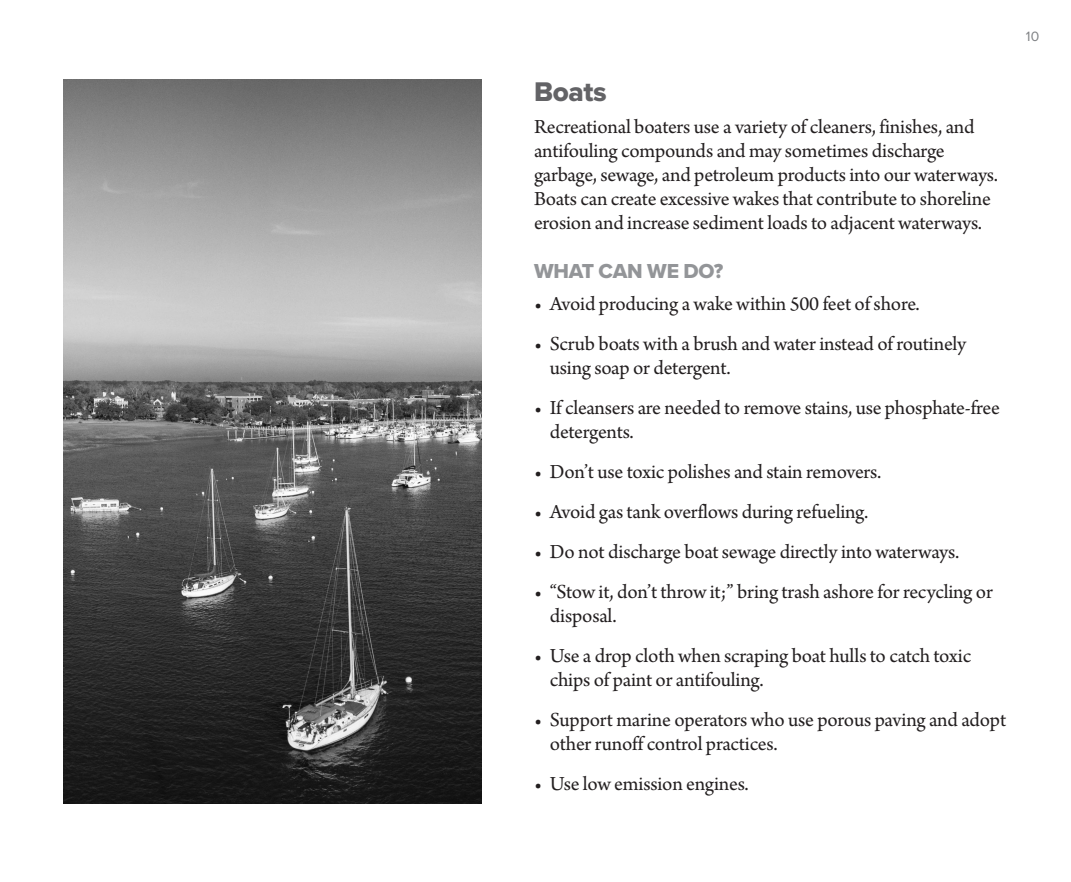
<style>
.page{position:relative;width:1071px;height:882px;background:#fff}
.page>*{position:absolute;margin:0;border:0;box-sizing:border-box;transform-origin:0 0}
.Headlines_for_TOC{font:28px "Proxima Nova Extrabld";letter-spacing:-.015em;color:#636366}
.Body_text{font:21px/24.2px "Arno Pro";letter-spacing:-.01em;color:#231f20}
.Headline_2{font:21px "Proxima Nova Extrabld";letter-spacing:-.015em;color:#939598}
.t1{font:14px "Proxima Nova";color:#808285}
</style>
<div class="page">
<img style="left:63px;top:79px;width:418px;height:724px">
<p class="Headlines_for_TOC" style="left:534px;top:71px;width:74px">Boats</p>
<p class="Body_text" style="left:534px;top:116px;width:466px">Recreational boaters use a variety of cleaners, finishes, and antifouling compounds and may sometimes discharge garbage, sewage, and petroleum products into our waterways.<br>Boats can create excessive wakes that contribute to shoreline erosion and increase sediment loads to adjacent waterways.</p>
<p class="Headline_2" style="left:534px;top:256px;width:191px">WHAT CAN WE DO?</p>
<p class="Body_text" style="left:534px;top:293px;width:387px">• Avoid producing a wake within 500 feet of shore.</p>
<p class="Body_text" style="left:550px;top:333px;width:418px;text-indent:-16px">• Scrub boats with a brush and water instead of routinely using soap or detergent.</p>
<p class="Body_text" style="left:550px;top:397px;width:452px;text-indent:-16px">• If cleansers are needed to remove stains, use phosphate-free detergents.</p>
<p class="Body_text" style="left:534px;top:461px;width:349px">• Don’t use toxic polishes and stain removers.</p>
<p class="Body_text" style="left:534px;top:501px;width:336px">• Avoid gas tank overflows during refueling.</p>
<p class="Body_text" style="left:534px;top:541px;width:427px">• Do not discharge boat sewage directly into waterways.</p>
<p class="Body_text" style="left:550px;top:581px;width:444px;text-indent:-16px">• “Stow it, don’t throw it;” bring trash ashore for recycling or disposal.</p>
<p class="Body_text" style="left:550px;top:645px;width:423px;text-indent:-16px">• Use a drop cloth when scraping boat hulls to catch toxic chips of paint or antifouling.</p>
<p class="Body_text" style="left:550px;top:709px;width:458px;text-indent:-16px">• Support marine operators who use porous paving and adopt other runoff control practices.</p>
<p class="Body_text" style="left:534px;top:773px;width:216px">• Use low emission engines.</p>
<p class="t1" style="left:1026px;top:26px;width:15px">10</p>
</div>
